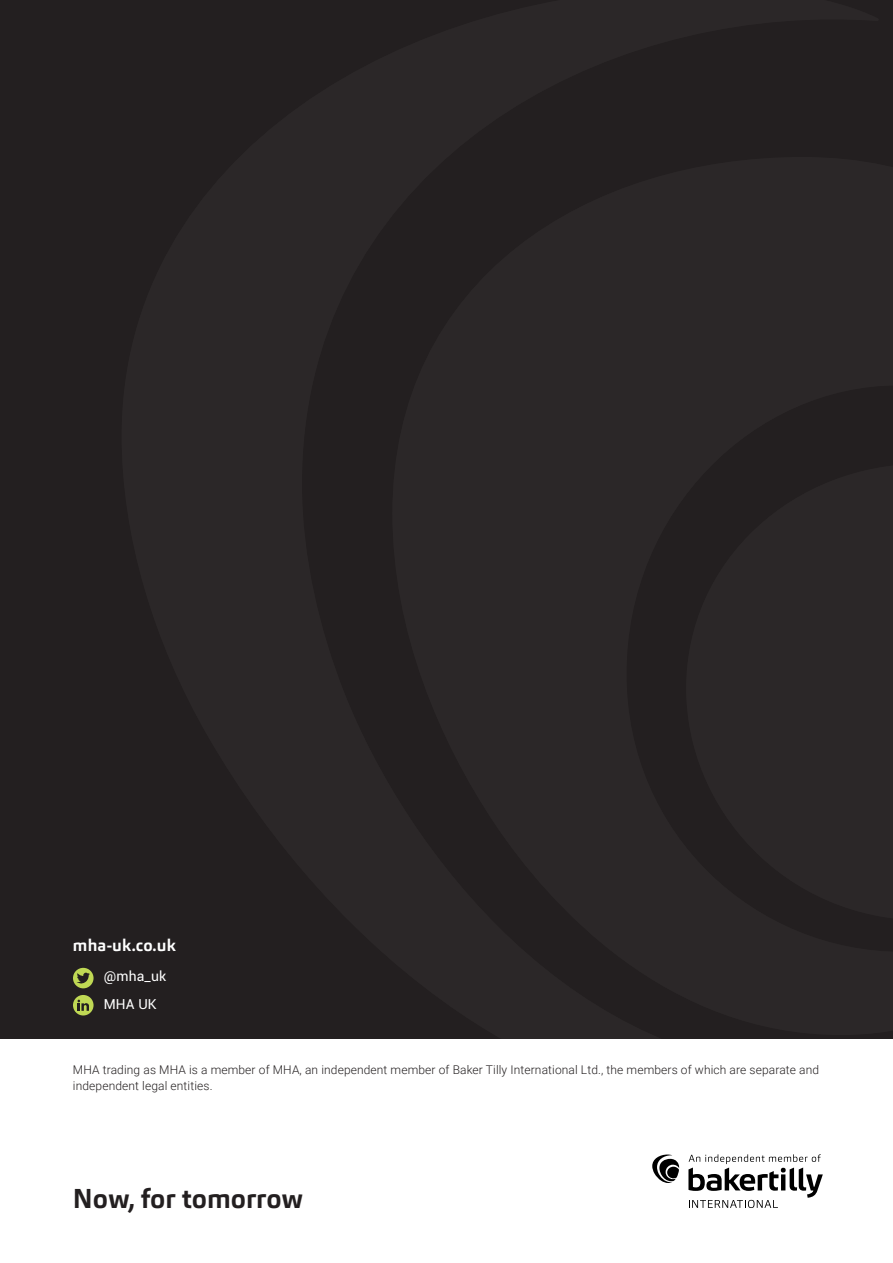
<style>
.page{position:relative;width:893px;height:1263px;background:#fff}
.page>*{position:absolute;margin:0;border:0;box-sizing:border-box;transform-origin:0 0}
.t1{font:700 27px "Carnac";color:#231f20}
.CONTACT_INFO{font:700 16.5px "Carnac";letter-spacing:.01em;color:#fff}
.CONTACT_INFO-2{font:13.95px "Roboto";letter-spacing:.01em;color:#fff}
.FINE_PRINT_BOLD{font:300 12px/16.5px "Roboto";letter-spacing:.01em;color:#231f20}
</style>
<div class="page">
<div style="left:0;top:0;width:893px;height:1038px;background:#2b2728"></div>
<svg style="left:652px;top:1154px;width:27px;height:29px"></svg>
<svg style="left:688px;top:1154px;width:135px;height:54px"></svg>
<div style="left:73px;top:968px;width:21px;height:20px;background:#bfd854;border-radius:50%"></div>
<svg style="left:76px;top:972px;width:14px;height:14px"></svg>
<div style="left:73px;top:995px;width:21px;height:20px;background:#bfd854;border-radius:50%"></div>
<svg style="left:78px;top:1000px;width:11px;height:11px"></svg>
<p class="CONTACT_INFO" style="left:73px;top:935px;width:104px">mha-uk.co.uk</p>
<p class="CONTACT_INFO-2" style="left:104px;top:966px;width:64px">@mha_uk</p>
<p class="CONTACT_INFO-2" style="left:104px;top:994px;width:54px">MHA UK</p>
<p class="FINE_PRINT_BOLD" style="left:73px;top:1061px;width:748px">MHA trading as MHA is a member of MHA, an independent member of Baker Tilly International Ltd., the members of which are separate and independent legal entities.</p>
<p class="t1" style="left:73px;top:1181px;width:231px">Now, for tomorrow</p>
</div>
